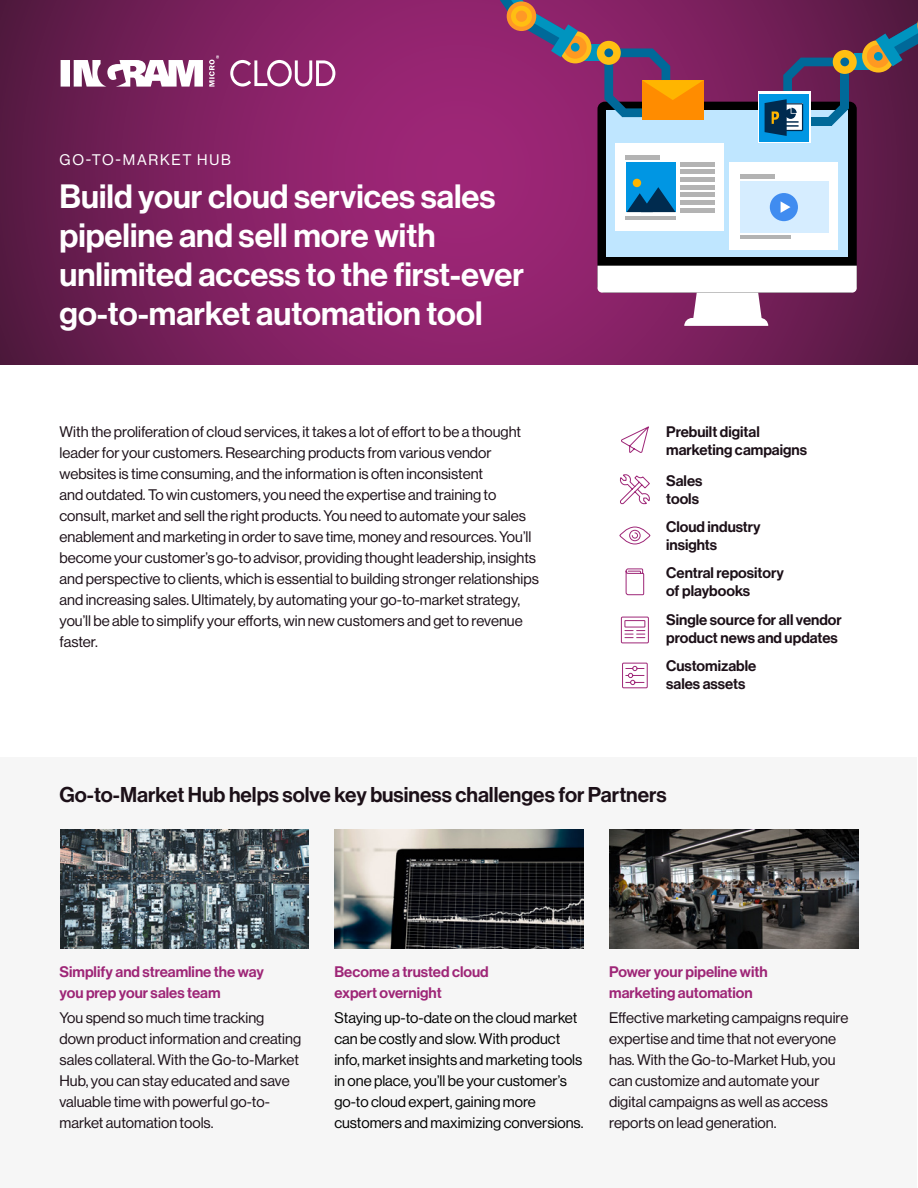
<style>
.page{position:relative;width:918px;height:1188px;background:#fff}
.page>*{position:absolute;margin:0;border:0;box-sizing:border-box;transform-origin:0 0}
.t1{font:33px/39px "N Haas Grotesk DS Std 65 Md";color:#fff}
.t2{font:21px "N Haas Grotesk DS Std 65 Md";color:#1c1018}
.t3{font:15px/21px "N Haas Grotesk DS Std 55 Rg";color:#1c1018}
.t4{font:15px/21px "N Haas Grotesk DS Std 55 Rg";color:#000}
.t5{font:15px/18px "N Haas Grotesk DS Std 65 Md";color:#1c1018}
.t6{font:15px/21px "N Haas Grotesk DS Std 65 Md";color:#9e2677}
.t7{font:15px "N Haas Grotesk DS Std 55 Rg";letter-spacing:.115em;color:#fff}
</style>
<div class="page">
<div style="left:1px;top:758px;width:916px;height:430px;background:#f6f6f6"></div>
<svg style="left:0;top:0;width:918px;height:365px;background:#7e2060"></svg>
<svg style="left:61px;top:55px;width:158px;height:32px"></svg>
<svg style="left:230px;top:60px;width:105px;height:27px"></svg>
<img style="left:60px;top:829px;width:248px;height:119px">
<img style="left:334px;top:829px;width:250px;height:119px">
<img style="left:609px;top:829px;width:249px;height:119px">
<svg style="left:622px;top:662px;width:26px;height:27px"></svg>
<svg style="left:619px;top:526px;width:32px;height:19px"></svg>
<svg style="left:621px;top:426px;width:28px;height:27px"></svg>
<svg style="left:619px;top:474px;width:31px;height:31px"></svg>
<svg style="left:625px;top:568px;width:19px;height:27px"></svg>
<svg style="left:621px;top:616px;width:28px;height:28px"></svg>
<div style="left:597px;top:102px;width:260px;height:191px;background:#000;border-radius:7px"></div>
<div style="left:606px;top:110px;width:241px;height:147px;background:#bfe6ff"></div>
<svg style="left:597px;top:266px;width:260px;height:60px;background:#c6a2ba"></svg>
<div style="left:729px;top:162px;width:109px;height:87px;background:#fff"></div>
<div style="left:740px;top:181px;width:88px;height:52px;background:#d6edff"></div>
<hr style="left:740px;top:175px;width:35px;height:4px;background:#b3b3b3">
<hr style="left:740px;top:235px;width:51px;height:4px;background:#b3b3b3">
<svg style="left:770px;top:193px;width:28px;height:28px"></svg>
<div style="left:854px;top:54px;width:16px;height:16px;background:#0094bf"></div>
<div style="left:862px;top:40px;width:33px;height:33px;background:#ffbd1c;border-radius:50%"></div>
<div style="left:867px;top:45px;width:23px;height:23px;background:#ff9921;border-radius:50%"></div>
<svg style="left:874px;top:52px;width:9px;height:9px"></svg>
<svg style="left:876px;top:11px;width:42px;height:55px;background:#3e4f6d"></svg>
<div style="left:833px;top:50px;width:24px;height:24px;background:#ffbf12;border-radius:50%"></div>
<div style="left:758px;top:92px;width:52px;height:51px;background:#fff"></div>
<div style="left:759px;top:94px;width:50px;height:48px;background:#0096e3"></div>
<svg style="left:765px;top:58px;width:84px;height:78px"></svg>
<div style="left:615px;top:143px;width:109px;height:87px;background:#fff"></div>
<div style="left:626px;top:162px;width:50px;height:50px;background:#0096e3"></div>
<svg style="left:627px;top:187px;width:49px;height:25px"></svg>
<div style="left:633px;top:179px;width:8px;height:8px;background:#ffb500;border-radius:50%"></div>
<hr style="left:680px;top:162px;width:35px;height:4px;background:#b3b3b3">
<hr style="left:680px;top:170px;width:35px;height:4px;background:#b3b3b3">
<div style="left:680px;top:177px;width:35px;height:5px;background:#b3b3b3"></div>
<hr style="left:680px;top:185px;width:35px;height:4px;background:#b3b3b3">
<hr style="left:680px;top:193px;width:35px;height:4px;background:#b3b3b3">
<hr style="left:680px;top:200px;width:35px;height:4px;background:#b3b3b3">
<hr style="left:680px;top:208px;width:35px;height:4px;background:#b3b3b3">
<hr style="left:625px;top:217px;width:51px;height:3px;background:#b3b3b3">
<hr style="left:626px;top:156px;width:34px;height:4px;background:#b3b3b3">
<svg style="left:584px;top:45px;width:16px;height:16px"></svg>
<div style="left:559px;top:31px;width:32px;height:32px;background:#ffbd1c;border-radius:50%"></div>
<div style="left:564px;top:36px;width:23px;height:23px;background:#ff9921;border-radius:50%"></div>
<svg style="left:500px;top:0;width:78px;height:57px;background:#82546e"></svg>
<div style="left:597px;top:41px;width:24px;height:24px;background:#ffbf12;border-radius:50%"></div>
<div style="left:642px;top:80px;width:62px;height:40px;background:#ff8c00"></div>
<svg style="left:604px;top:48px;width:100px;height:69px"></svg>
<p class="t7" style="left:60px;top:151px;width:173px">GO-TO-MARKET HUB</p>
<h1 class="t1" style="left:60px;top:178px;width:466px">Build your cloud services sales pipeline and sell more with unlimited access to the first-ever go-to-market automation tool</h1>
<p class="t3" style="left:60px;top:421px;width:481px">With the proliferation of cloud services, it takes a lot of effort to be a thought leader for your customers. Researching products from various vendor websites is time consuming, and the information is often inconsistent<br>and outdated. To win customers, you need the expertise and training to consult, market and sell the right products. You need to automate your sales enablement and marketing in order to save time, money and resources. You’ll become your customer’s go-to advisor, providing thought leadership, insights and perspective to clients, which is essential to building stronger relationships and increasing sales. Ultimately, by automating your go-to-market strategy, you’ll be able to simplify your efforts, win new customers and get to revenue faster.</p>
<p class="t5" style="left:666px;top:423px;width:142px">Prebuilt digital marketing campaigns</p>
<p class="t5" style="left:666px;top:472px;width:38px">Sales tools</p>
<p class="t5" style="left:666px;top:518px;width:96px">Cloud industry insights</p>
<p class="t5" style="left:666px;top:564px;width:119px">Central repository of playbooks</p>
<p class="t5" style="left:666px;top:611px;width:177px">Single source for all vendor product news and updates</p>
<p class="t5" style="left:666px;top:657px;width:92px">Customizable sales assets</p>
<h2 class="t2" style="left:60px;top:782px;width:609px">Go-to-Market Hub helps solve key business challenges for Partners</h2>
<p class="t6" style="left:60px;top:962px;width:206px">Simplify and streamline the way you prep your sales team</p>
<p class="t3" style="left:60px;top:1008px;width:243px">You spend so much time tracking down product information and creating sales collateral. With the Go-to-Market Hub, you can stay educated and save valuable time with powerful go-to&shy;market automation tools.</p>
<p class="t6" style="left:334px;top:962px;width:156px">Become a trusted cloud expert overnight</p>
<p class="t4" style="left:334px;top:1008px;width:251px">Staying up-to-date on the cloud market can be costly and slow. With product info, market insights and marketing tools in one place, you’ll be your customer’s go-to cloud expert, gaining more customers and maximizing conversions.</p>
<p class="t6" style="left:609px;top:962px;width:160px">Power your pipeline with marketing automation</p>
<p class="t3" style="left:609px;top:1008px;width:241px">Effective marketing campaigns require expertise and time that not everyone has. With the Go-to-Market Hub, you can customize and automate your digital campaigns as well as access reports on lead generation.</p>
</div>
